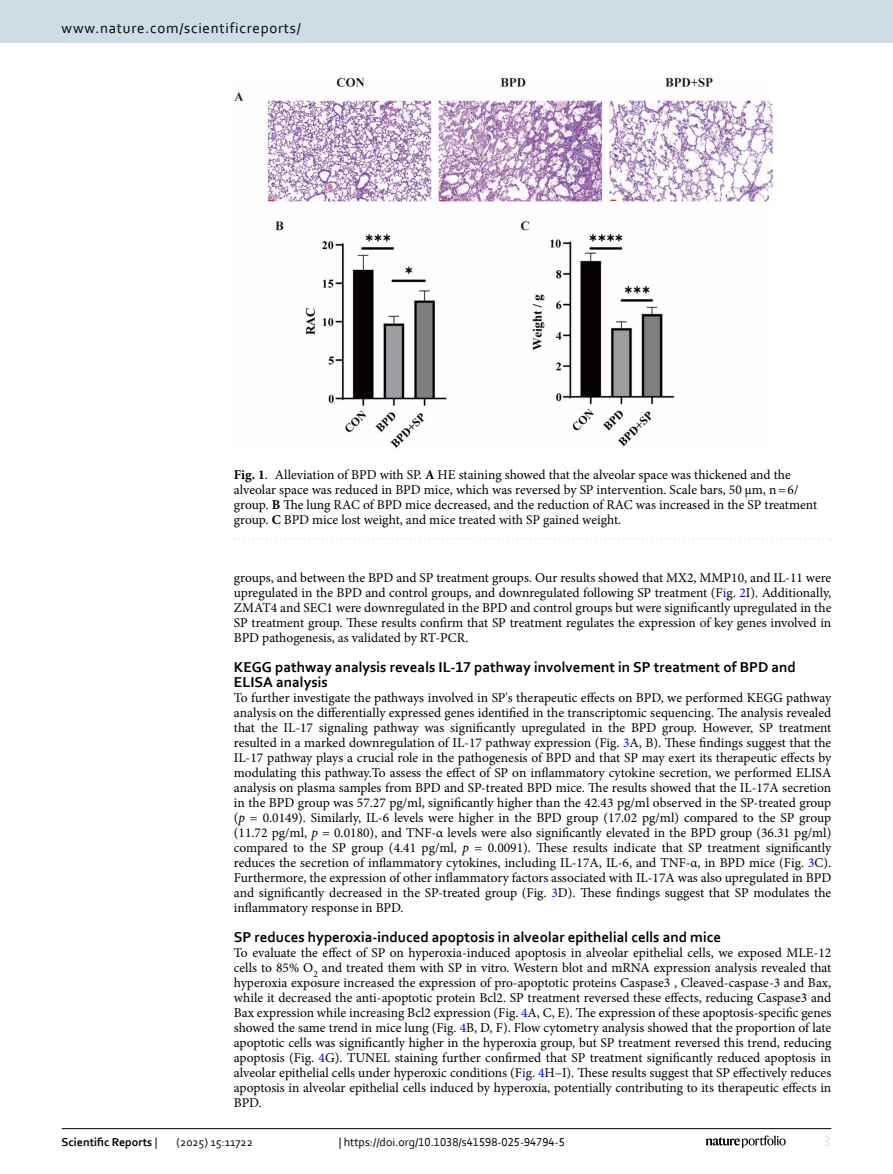
<style>
.page{position:relative;width:893px;height:1174px;background:#fff}
.page>*{position:absolute;margin:0;border:0;box-sizing:border-box;transform-origin:0 0}
.Head_2{font:700 15px/15px "Corbel";color:#000}
.t1{font:15px "Corbel";letter-spacing:.05em;color:#000}
.t2{font:15px "Corbel";color:#d9e4eb}
.Body_Text{font:13.5px/15px "Minion Pro";color:#000;text-align:justify}
.Figure_Caption{font:13.5px/15px "Minion Pro";color:#000}
.t3{font:12px "Corbel";color:#000}
.t4{font:700 12px "Corbel";color:#000}
.s1{font-weight:700}
.s2{color:#00f}
.s3{font-style:italic}
.s4{font-weight:400}
</style>
<div class="page">
<img style="left:234px;top:77px;width:539px;height:372px">
<svg style="left:235px;top:538px;width:597px;height:2px"></svg>
<hr style="left:62px;top:1128px;width:769px;height:1px;background:#000">
<svg style="left:706px;top:1135px;width:80px;height:12px"></svg>
<div style="left:0;top:0;width:893px;height:43px;background:#cedde4"></div>
<p class="t1" style="left:62px;top:18px;width:241px">www.nature.com/scientificreports/</p>
<p class="Figure_Caption" style="left:234px;top:467px;width:585px"><span class="s1">Fig. 1</span>. Alleviation of BPD with SP. <span class="s1">A</span> HE staining showed that the alveolar space was thickened and the alveolar space was reduced in BPD mice, which was reversed by SP intervention. Scale bars, 50 μm, n=6/ group. <span class="s1">B</span> The lung RAC of BPD mice decreased, and the reduction of RAC was increased in the SP treatment group. <span class="s1">C</span> BPD mice lost weight, and mice treated with SP gained weight.</p>
<p class="Body_Text" style="left:234px;top:570px;width:599px">groups, and between the BPD and SP treatment groups. Our results showed that MX2, MMP10, and IL-11 were upregulated in the BPD and control groups, and downregulated following SP treatment (F<span class="s2">i</span>g. <span class="s2">2</span>I). Additionally, ZMAT4 and SEC1 were downregulated in the BPD and control groups but were significantly upregulated in the SP treatment group. These results confirm that SP treatment regulates the expression of key genes involved in BPD pathogenesis, as validated by RT-PCR.</p>
<p class="Head_2" style="left:234px;top:659px;width:563px">KEGG pathway analysis reveals IL-17 pathway involvement in SP treatment of BPD and<br>ELISA analysis</p>
<p class="Body_Text" style="left:234px;top:690px;width:599px">To further investigate the pathways involved in SP's therapeutic effects on BPD, we performed KEGG pathway analysis on the differentially expressed genes identified in the transcriptomic sequencing. The analysis revealed that the IL-17 signaling pathway was significantly upregulated in the BPD group. However, SP treatment resulted in a marked downregulation of IL-17 pathway expression (Fig. <span class="s2">3</span>A, B). These findings suggest that the IL-17 pathway plays a crucial role in the pathogenesis of BPD and that SP may exert its therapeutic effects by modulating this pathway.To assess the effect of SP on inflammatory cytokine secretion, we performed ELISA analysis on plasma samples from BPD and SP-treated BPD mice. The results showed that the IL-17A secretion in the BPD group was 57.27 pg/ml, significantly higher than the 42.43 pg/ml observed in the SP-treated group (<span class="s3">p</span> = 0.0149). Similarly, IL-6 levels were higher in the BPD group (17.02 pg/ml) compared to the SP group (11.72 pg/ml, <span class="s3">p</span> = 0.0180), and TNF-α levels were also significantly elevated in the BPD group (36.31 pg/ml) compared to the SP group (4.41 pg/ml, <span class="s3">p</span> = 0.0091). These results indicate that SP treatment significantly reduces the secretion of inflammatory cytokines, including IL-17A, IL-6, and TNF-α, in BPD mice (Fig. <span class="s2">3</span>C).<br>Furthermore, the expression of other inflammatory factors associated with IL-17A was also upregulated in BPD and significantly decreased in the SP-treated group (Fig. <span class="s2">3</span>D). These findings suggest that SP modulates the inflammatory response in BPD.</p>
<p class="Head_2" style="left:234px;top:929px;width:489px">SP reduces hyperoxia-induced apoptosis in alveolar epithelial cells and mice</p>
<p class="Body_Text" style="left:234px;top:945px;width:599px">To evaluate the effect of SP on hyperoxia-induced apoptosis in alveolar epithelial cells, we exposed MLE-12 cells to 85% O<sub>2</sub> and treated them with SP in vitro. Western blot and mRNA expression analysis revealed that hyperoxia exposure increased the expression of pro-apoptotic proteins Caspase3 , Cleaved-caspase-3 and Bax, while it decreased the anti-apoptotic protein Bcl2. SP treatment reversed these effects, reducing Caspase3 and Bax expression while increasing Bcl2 expression (Fig. <span class="s2">4</span>A, C, E). The expression of these apoptosis-specific genes showed the same trend in mice lung (Fig. <span class="s2">4</span>B, D, F). Flow cytometry analysis showed that the proportion of late apoptotic cells was significantly higher in the hyperoxia group, but SP treatment reversed this trend, reducing apoptosis (Fig. <span class="s2">4</span>G). TUNEL staining further confirmed that SP treatment significantly reduced apoptosis in alveolar epithelial cells under hyperoxic conditions (F<span class="s2">i</span>g. <span class="s2">4</span>H–I). These results suggest that SP effectively reduces apoptosis in alveolar epithelial cells induced by hyperoxia, potentially contributing to its therapeutic effects in BPD.</p>
<p class="t4" style="left:62px;top:1134px;width:97px">Scientific Reports <span class="s4">|</span></p>
<p class="t3" style="left:177px;top:1134px;width:78px">(2025) 15:11722</p>
<p class="t3" style="left:339px;top:1134px;width:228px">| https://doi.org/10.1038/s41598-025-94794-5</p>
<p class="t2" style="left:824px;top:1132px;width:9px">3</p>
</div>
